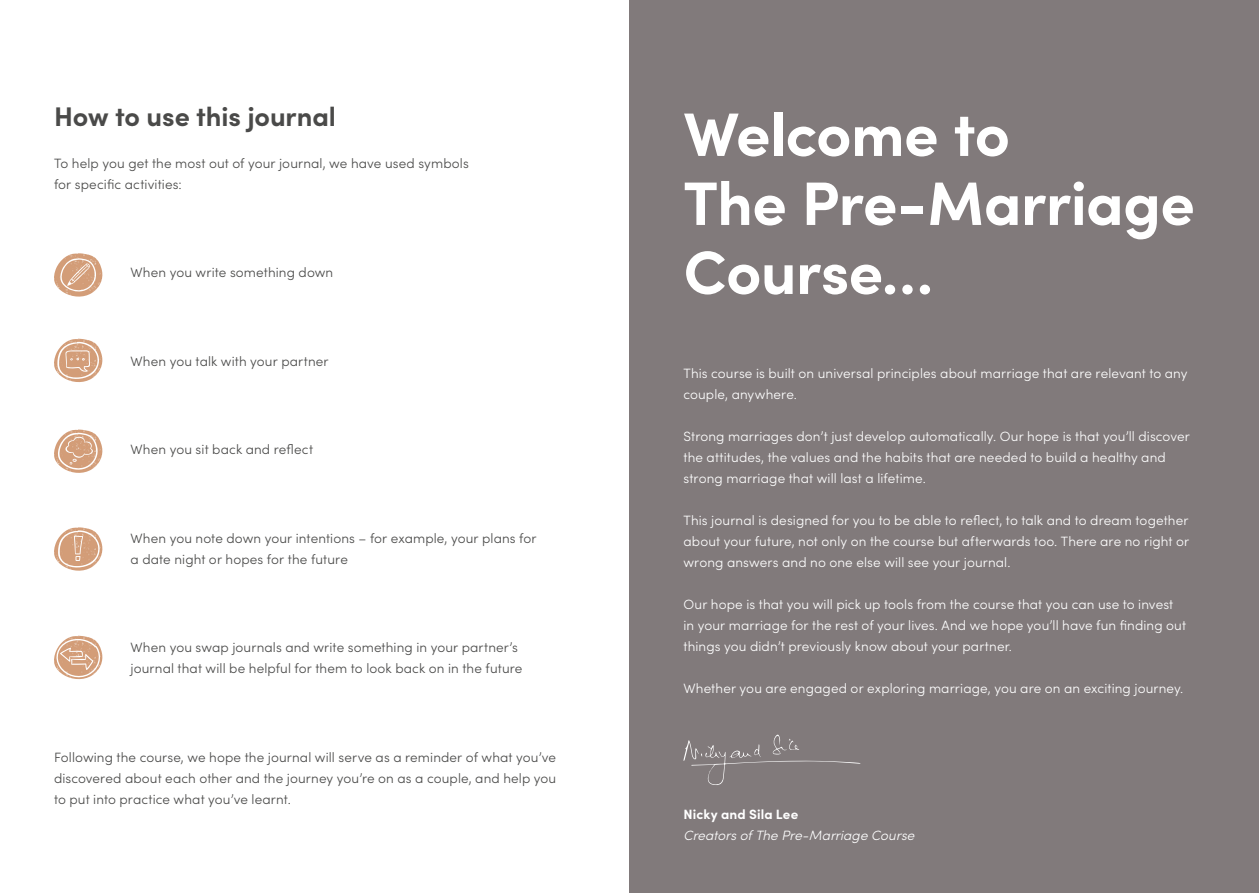
<style>
.page{position:relative;width:1259px;height:893px;background:#fff}
.page>*{position:absolute;margin:0;border:0;box-sizing:border-box;transform-origin:0 0}
.t1{font:700 61.5px/69px "Sofia Pro";letter-spacing:-.01em;color:#fff}
.t2{font:700 27px "Sofia Pro";letter-spacing:-.005em;color:#4a4a49}
.t3{font:300 13.5px/21px "Sofia Pro";letter-spacing:.01em;color:#fff}
.t4{font:300 13.5px/21px "Sofia Pro";letter-spacing:.01em;color:#4a4a49}
.t5{font:italic 300 13.5px "Sofia Pro";letter-spacing:.005em;color:#fff}
.t6{font:700 13.5px "Sofia Pro";letter-spacing:.01em;color:#fff}
</style>
<div class="page">
<svg style="left:54px;top:253px;width:49px;height:44px"></svg>
<svg style="left:54px;top:338px;width:49px;height:44px"></svg>
<svg style="left:54px;top:635px;width:49px;height:45px"></svg>
<svg style="left:54px;top:429px;width:49px;height:44px"></svg>
<svg style="left:54px;top:527px;width:49px;height:44px"></svg>
<div style="left:629px;top:0;width:630px;height:893px;background:#817a7b"></div>
<svg style="left:683px;top:734px;width:177px;height:51px"></svg>
<h2 class="t2" style="left:54px;top:95px;width:283px">How to use this journal</h2>
<p class="t4" style="left:54px;top:152px;width:416px">To help you get the most out of your journal, we have used symbols for specific activities:</p>
<p class="t4" style="left:131px;top:261px;width:204px">When you write something down</p>
<p class="t4" style="left:131px;top:350px;width:199px">When you talk with your partner</p>
<p class="t4" style="left:131px;top:438px;width:184px">When you sit back and reflect</p>
<p class="t4" style="left:131px;top:527px;width:407px">When you note down your intentions – for example, your plans for a date night or hopes for the future</p>
<p class="t4" style="left:131px;top:636px;width:393px">When you swap journals and write something in your partner’s journal that will be helpful for them to look back on in the future</p>
<p class="t4" style="left:54px;top:746px;width:504px;text-align:justify">Following the course, we hope the journal will serve as a reminder of what you’ve discovered about each other and the journey you’re on as a couple, and help you to put into practice what you’ve learnt.</p>
<h1 class="t1" style="left:683px;top:95px;width:513px">Welcome to<br>The Pre-Marriage<br>Course…</h1>
<p class="t3" style="left:683px;top:362px;width:505px">This course is built on universal principles about marriage that are relevant to any couple, anywhere.</p>
<p class="t3" style="left:683px;top:425px;width:508px">Strong marriages don’t just develop automatically. Our hope is that you’ll discover the attitudes, the values and the habits that are needed to build a healthy and strong marriage that will last a lifetime.</p>
<p class="t3" style="left:683px;top:509px;width:507px;text-align:justify">This journal is designed for you to be able to reflect, to talk and to dream together about your future, not only on the course but afterwards too. There are no right or wrong answers and no one else will see your journal.</p>
<p class="t3" style="left:683px;top:593px;width:504px">Our hope is that you will pick up tools from the course that you can use to invest in your marriage for the rest of your lives. And we hope you’ll have fun finding out things you didn’t previously know about your partner.</p>
<p class="t3" style="left:683px;top:677px;width:501px">Whether you are engaged or exploring marriage, you are on an exciting journey.</p>
<p class="t6" style="left:683px;top:804px;width:116px">Nicky and Sila Lee</p>
<p class="t5" style="left:683px;top:825px;width:232px">Creators of The Pre-Marriage Course</p>
</div>
